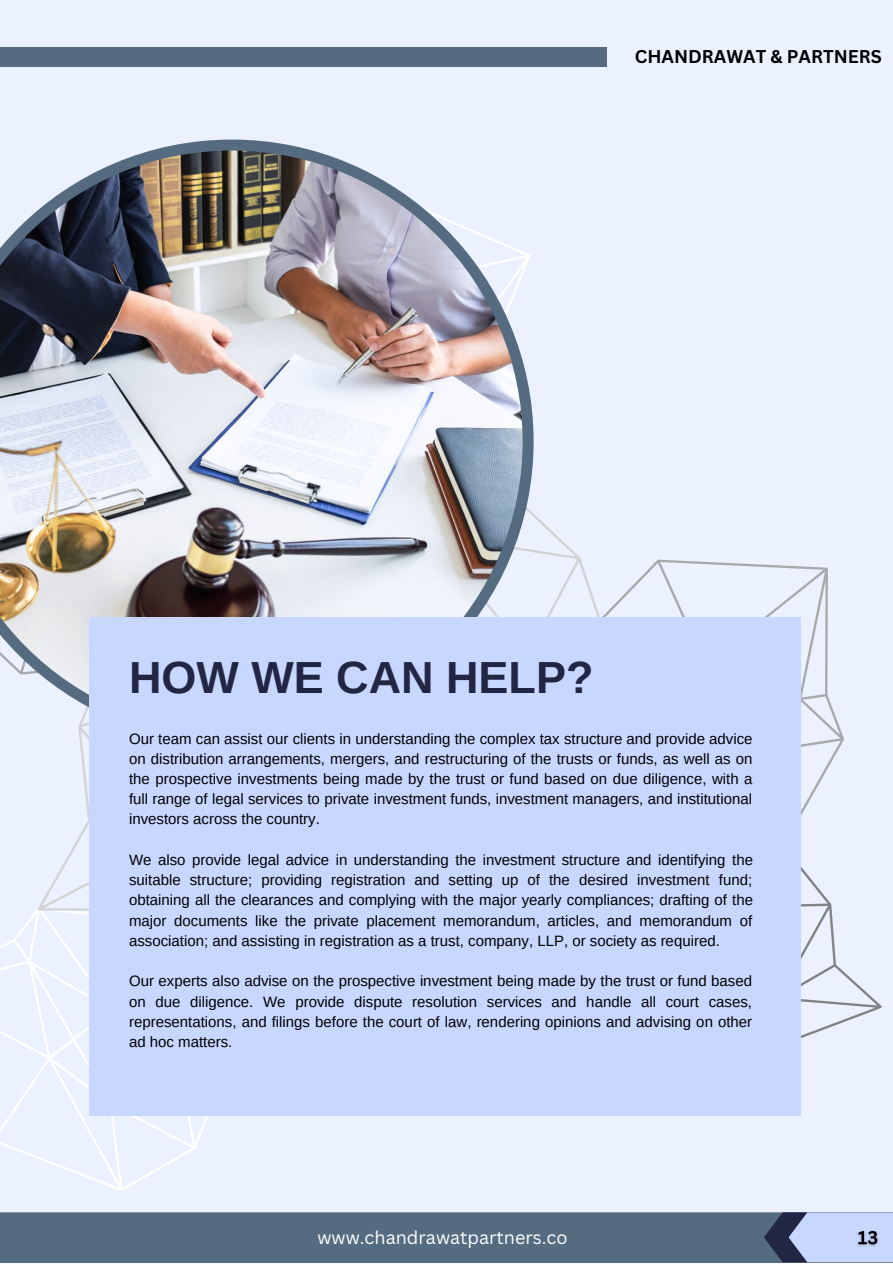
<style>
.page{position:relative;width:893px;height:1264px;background:#fff}
.page>*{position:absolute;margin:0;border:0;box-sizing:border-box;transform-origin:0 0}
.t1{font:700 45px "Arimo";color:#212644}
.t2{font:18px "Canva Sans";color:#fff}
.t3{font:700 18px "Canva Sans";color:#000}
.t4{font:15px/20.2px "Arimo";color:#000;text-align:justify}
</style>
<div class="page">
<div style="left:0;top:0;width:892px;height:1262px;background:#ecf1ff"></div>
<svg style="left:561px;top:968px;width:321px;height:148px"></svg>
<svg style="left:739px;top:563px;width:105px;height:405px"></svg>
<svg style="left:533px;top:424px;width:206px;height:193px"></svg>
<svg style="left:0;top:909px;width:286px;height:281px"></svg>
<svg style="left:38px;top:743px;width:51px;height:168px"></svg>
<img style="left:0;top:139px;width:533px;height:604px">
<div style="left:89px;top:617px;width:712px;height:498px;background:#c8d7ff"></div>
<div style="left:0;top:1212px;width:892px;height:50px;background:#556b80"></div>
<svg style="left:763px;top:1212px;width:129px;height:50px;background:#96a4c8"></svg>
<img style="left:853px;top:1220px;width:29px;height:35px">
<div style="left:0;top:47px;width:607px;height:20px;background:#556b80"></div>
<p class="t3" style="left:634px;top:44px;width:248px">CHANDRAWAT &amp; PARTNERS</p>
<p class="t1" style="left:129px;top:652px;width:466px">HOW WE CAN HELP?</p>
<p class="t4" style="left:129px;top:728px;width:625px">Our team can assist our clients in understanding the complex tax structure and provide advice on distribution arrangements, mergers, and restructuring of the trusts or funds, as well as on the prospective investments being made by the trust or fund based on due diligence, with a full range of legal services to private investment funds, investment managers, and institutional investors across the country.</p>
<p class="t4" style="left:129px;top:849px;width:625px">We also provide legal advice in understanding the investment structure and identifying the suitable structure; providing registration and setting up of the desired investment fund; obtaining all the clearances and complying with the major yearly compliances; drafting of the major documents like the private placement memorandum, articles, and memorandum of association; and assisting in registration as a trust, company, LLP, or society as required.</p>
<p class="t4" style="left:129px;top:971px;width:624px">Our experts also advise on the prospective investment being made by the trust or fund based on due diligence. We provide dispute resolution services and handle all court cases, representations, and filings before the court of law, rendering opinions and advising on other ad hoc matters.</p>
<p class="t2" style="left:317px;top:1224px;width:252px">www.chandrawatpartners.co</p>
</div>
